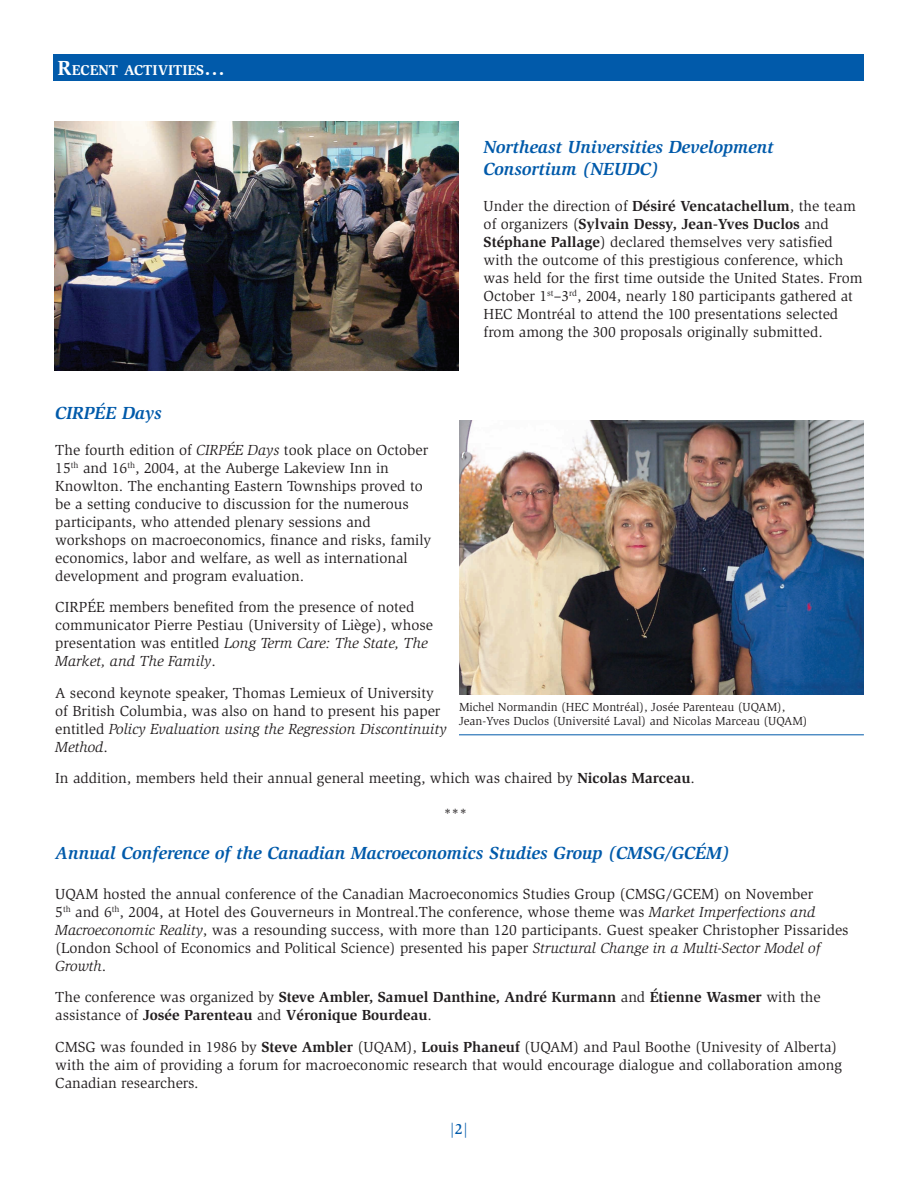
<style>
.page{position:relative;width:918px;height:1188px;background:#fff}
.page>*{position:absolute;margin:0;border:0;box-sizing:border-box;transform-origin:0 0}
.t1{font:italic 700 18px/21.6px "Slimbach";color:#015aaa}
.t2{font:15px/18px "Slimbach";color:#231f20}
.t3{font:700 15px/18px "Slimbach";color:#231f20}
.t4{font:500 15px "Slimbach";color:#015aaa}
.t5{font:700 14.7px "Slimbach";color:#fff}
.t6{font:12px/14.4px "Slimbach";color:#231f20}
.s1{font-size:21px}
.s2{font-weight:700}
.s3{font-style:italic}
.s4{font-weight:400}
</style>
<div class="page">
<div style="left:54px;top:54px;width:810px;height:27px;background:#015aaa"></div>
<img style="left:459px;top:421px;width:405px;height:274px">
<hr style="left:459px;top:734px;width:405px;height:1px;background:#015aaa">
<img style="left:54px;top:122px;width:405px;height:249px">
<p class="t5" style="left:57px;top:61px;width:169px"><span class="s1">R</span>ECENT ACTIVITIES<span class="s1">…</span></p>
<p class="t1" style="left:484px;top:136px;width:292px">Northeast Universities Development<br>Consortium (NEUDC)</p>
<p class="t2" style="left:484px;top:197px;width:380px">Under the direction of <span class="s2">Désiré Vencatachellum</span>, the team of organizers (<span class="s2">Sylvain Dessy, Jean-Yves Duclos</span> and <span class="s2">Stéphane Pallage</span>) declared themselves very satisfied with the outcome of this prestigious conference, which was held for the first time outside the United States. From October 1<sup>st</sup>–3<sup>rd</sup>, 2004, nearly 180 participants gathered at HEC Montréal to attend the 100 presentations selected from among the 300 proposals originally submitted.</p>
<p class="t1" style="left:55px;top:402px;width:108px">CIRPÉE Days</p>
<p class="t2" style="left:55px;top:441px;width:378px">The fourth edition of <span class="s3">CIRPÉE Days</span> took place on October 15<sup>th</sup> and 16<sup>th</sup>, 2004, at the Auberge Lakeview Inn in Knowlton. The enchanting Eastern Townships proved to be a setting conducive to discussion for the numerous participants, who attended plenary sessions and workshops on macroeconomics, finance and risks, family economics, labor and welfare, as well as international development and program evaluation.</p>
<p class="t2" style="left:55px;top:598px;width:379px">CIRPÉE members benefited from the presence of noted communicator Pierre Pestiau (University of Liège), whose presentation was entitled <span class="s3">Long Term Care: The State, The Market, and The Family</span>.</p>
<p class="t2" style="left:55px;top:684px;width:393px">A second keynote speaker, Thomas Lemieux of University of British Columbia, was also on hand to present his paper entitled <span class="s3">Policy Evaluation using the Regression Discontinuity Method</span>.</p>
<p class="t2" style="left:55px;top:769px;width:641px">In addition, members held their annual general meeting, which was chaired by <span class="s2">Nicolas Marceau</span>.</p>
<p class="t2" style="left:444px;top:805px;width:25px">***</p>
<p class="t1" style="left:55px;top:842px;width:676px">Annual Conference of the Canadian Macroeconomics Studies Group (CMSG/GCÉM)</p>
<p class="t2" style="left:55px;top:885px;width:795px">UQAM hosted the annual conference of the Canadian Macroeconomics Studies Group (CMSG/GCEM) on November<br>5<sup>th</sup> and 6<sup>th</sup>, 2004, at Hotel des Gouverneurs in Montreal.The conference, whose theme was <span class="s3">Market Imperfections and Macroeconomic Reality</span>, was a resounding success, with more than 120 participants. Guest speaker Christopher Pissarides (London School of Economics and Political Science) presented his paper <span class="s3">Structural Change in a Multi-Sector Model of Growth</span>.</p>
<p class="t3" style="left:55px;top:988px;width:767px"><span class="s4">The conference was organized by</span> Steve Ambler, Samuel Danthine, André Kurmann <span class="s4">and</span> Étienne Wasmer <span class="s4">with the assistance of</span> Josée Parenteau <span class="s4">and</span> Véronique Bourdeau<span class="s4">.</span></p>
<p class="t2" style="left:55px;top:1038px;width:788px">CMSG was founded in 1986 by <span class="s2">Steve Ambler</span> (UQAM), <span class="s2">Louis Phaneuf</span> (UQAM) and Paul Boothe (Univesity of Alberta) with the aim of providing a forum for macroeconomic research that would encourage dialogue and collaboration among<br>Canadian researchers.</p>
<p class="t6" style="left:459px;top:700px;width:350px">Michel Normandin (HEC Montréal), Josée Parenteau (UQAM),<br>Jean-Yves Duclos (Université Laval) and Nicolas Marceau (UQAM)</p>
<p class="t4" style="left:450px;top:1120px;width:20px">|2|</p>
</div>
